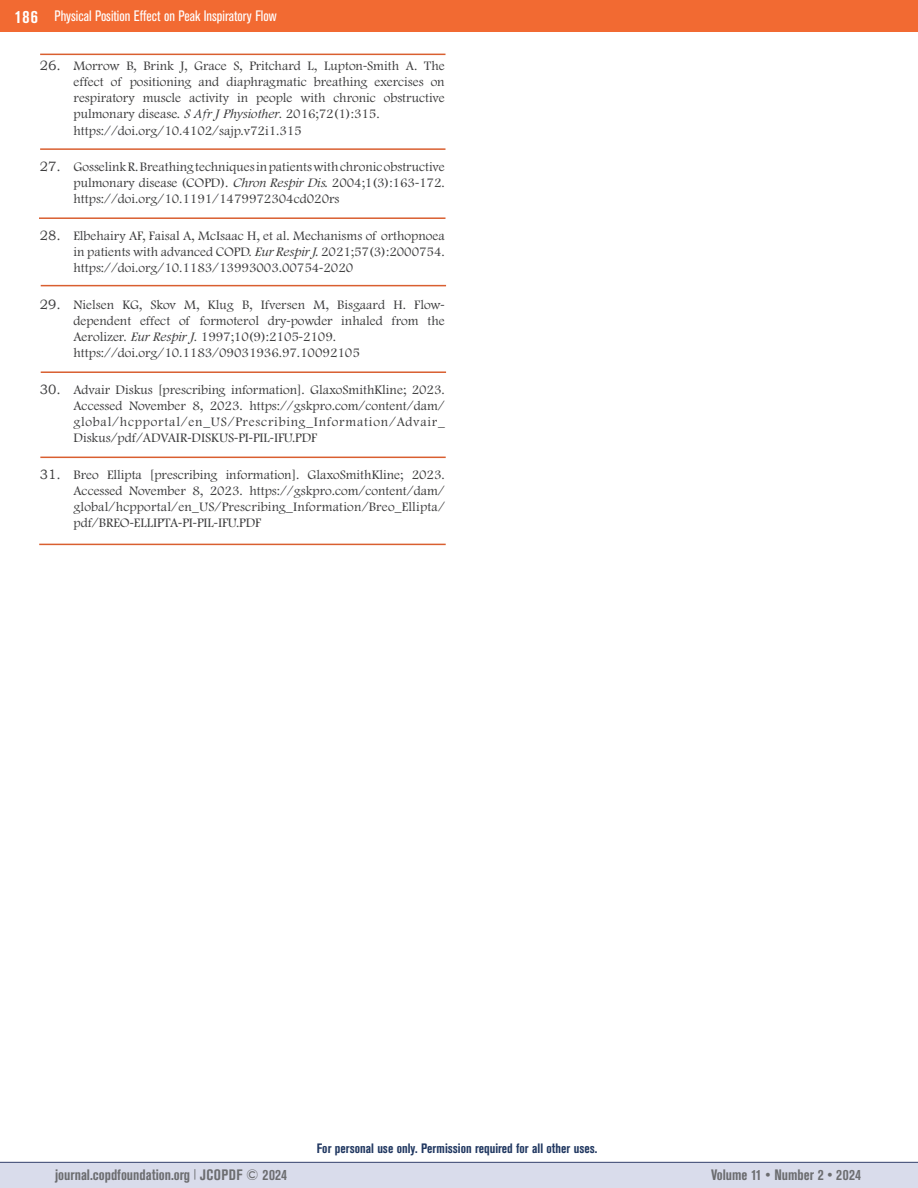
<style>
.page{position:relative;width:918px;height:1188px;background:#fff}
.page>*{position:absolute;margin:0;border:0;box-sizing:border-box;transform-origin:0 0}
.t1{font:700 condensed 15px "Akzidenz Grotesk BE";color:#6c6d70}
.t2{font:condensed 15px "Akzidenz Grotesk BE";color:#fff}
.t3{font:300 13.5px/16.2px "Footlight MT Pro";color:#3e3e3f;text-align:justify}
.t4{font:700 condensed 13.5px "Akzidenz Grotesk BE";color:#213861}
.s1{font-weight:700;font-size:18px}
.s2{font-family:"Bookman Old Style";font-weight:400}
.s3{font-family:"Myriad Pro";font-weight:400}
.s4{font-style:italic}
</style>
<div class="page">
<div style="left:0;top:1162px;width:918px;height:26px;background:#d9dceb"></div>
<div style="left:0;top:0;width:918px;height:32px;background:#f26a32"></div>
<hr style="left:0;top:1162px;width:918px;height:1px;background:#34416b">
<hr style="left:39px;top:217px;width:407px;height:2px;background:#d95f30">
<hr style="left:40px;top:54px;width:406px;height:1px;background:#d95f30">
<hr style="left:41px;top:285px;width:405px;height:1px;background:#d95f30">
<hr style="left:41px;top:371px;width:405px;height:2px;background:#d95f30">
<hr style="left:40px;top:148px;width:406px;height:2px;background:#d95f30">
<hr style="left:39px;top:544px;width:407px;height:1px;background:#d95f30">
<hr style="left:40px;top:457px;width:406px;height:1px;background:#d95f30">
<p class="t2" style="left:15px;top:8px;width:263px"><span class="s1">186</span> Physical Position Effect on Peak Inspiratory Flow</p>
<p class="t3" style="left:74px;top:58px;width:373px;text-align:left;text-indent:-34px"><span class="s2">26.</span> Morrow B, Brink J, Grace S, Pritchard L, Lupton<span class="s3">-</span>Smith A. The effect of positioning and diaphragmatic breathing exercises on respiratory muscle activity in people with chronic obstructive pulmonary disease. <span class="s4">S Afr J Physiother</span>. 2016;72(1):315. https://doi.org/10.4102/sajp.v72i1.315</p>
<p class="t3" style="left:74px;top:159px;width:373px;text-indent:-34px"><span class="s2">27.</span> Gosselink R. Breathing techniques in patients with chronic obstructive pulmonary disease (COPD). <span class="s4">Chron Respir Dis.</span> 2004;1(3):163<span class="s3">-</span>172. https://doi.org/10.1191/1479972304cd020rs</p>
<p class="t3" style="left:74px;top:228px;width:373px;text-indent:-34px"><span class="s2">28.</span> Elbehairy AF, Faisal A, McIsaac H, et al. Mechanisms of orthopnoea in patients with advanced COPD. <span class="s4">Eur Respir J.</span> 2021;57(3):2000754. https://doi.org/10.1183/13993003.00754<span class="s3">-</span>2020</p>
<p class="t3" style="left:74px;top:297px;width:373px;text-align:left;text-indent:-34px"><span class="s2">29.</span> Nielsen KG, Skov M, Klug B, Ifversen M, Bisgaard H. Flow&shy;dependent effect of formoterol dry<span class="s3">-</span>powder inhaled from the Aerolizer. <span class="s4">Eur Respir J</span>. 1997;10(9):2105<span class="s3">-</span>2109. https://doi.org/10.1183/09031936.97.10092105</p>
<p class="t3" style="left:74px;top:382px;width:373px;text-indent:-34px"><span class="s2">30.</span> Advair Diskus [prescribing information]. GlaxoSmithKline; 2023.<br>Accessed November 8, 2023. https://gskpro.com/content/dam/ global/hcpportal/en_US/Prescribing_Information/Advair_ Diskus/pdf/ADVAIR<span class="s3">-</span>DISKUS<span class="s3">-</span>PI<span class="s3">-</span>PIL<span class="s3">-</span>IFU.PDF</p>
<p class="t3" style="left:74px;top:467px;width:373px;text-indent:-34px"><span class="s2">31.</span> Breo Ellipta [prescribing information]. GlaxoSmithKline; 2023.<br>Accessed November 8, 2023. https://gskpro.com/content/dam/ global/hcpportal/en_US/Prescribing_Information/Breo_Ellipta/ pdf/BREO<span class="s3">-</span>ELLIPTA<span class="s3">-</span>PI<span class="s3">-</span>PIL<span class="s3">-</span>IFU.PDF</p>
<p class="t4" style="left:317px;top:1141px;width:282px">For personal use only. Permission required for all other uses.</p>
<p class="t1" style="left:55px;top:1166px;width:234px">journal.copdfoundation.org <sup>|</sup> JCOPDF © 2024</p>
<p class="t1" style="left:711px;top:1166px;width:151px">Volume 11 • Number 2 • 2024</p>
</div>
